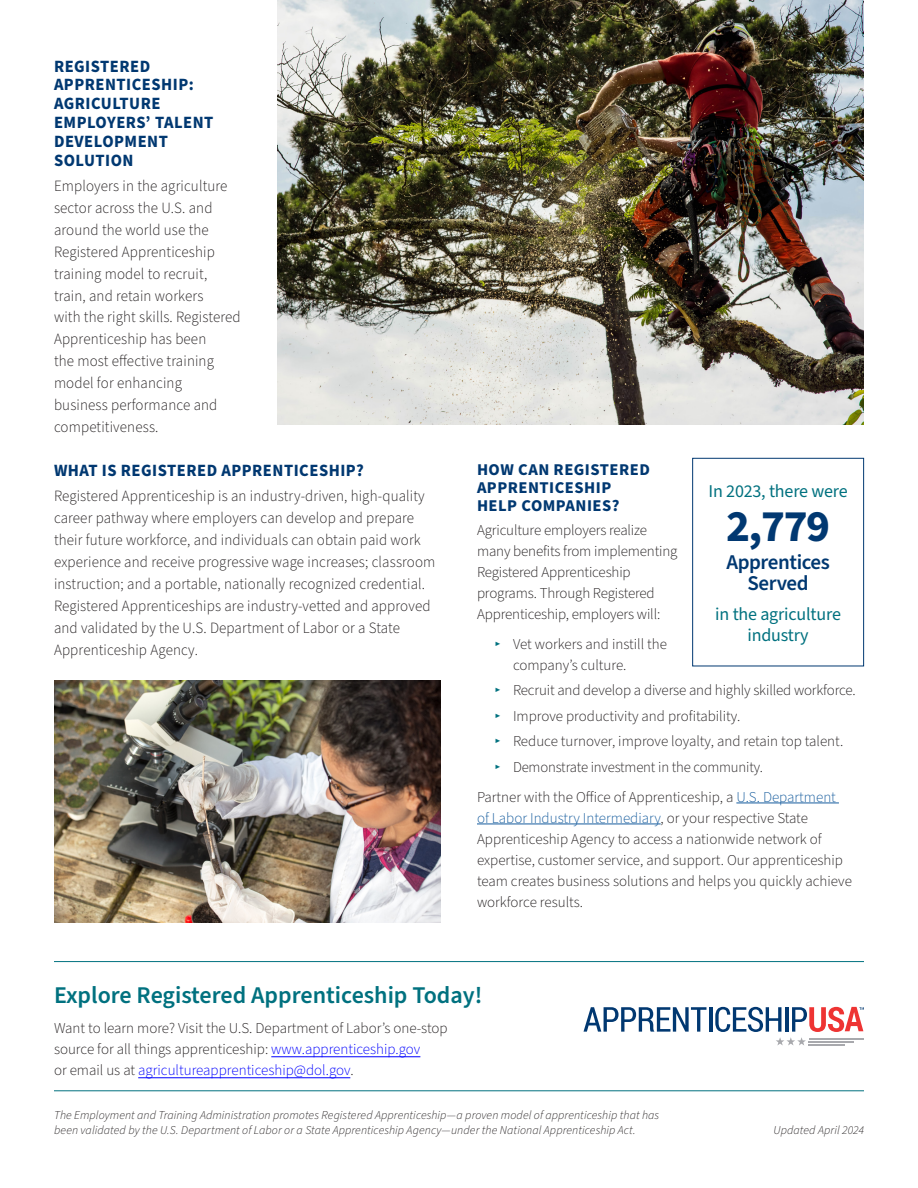
<style>
.page{position:relative;width:918px;height:1188px;background:#fff}
.page>*{position:absolute;margin:0;border:0;box-sizing:border-box;transform-origin:0 0}
.CALLOUT_Body_Boxed{font:700 45px "Source Sans Pro";color:#013871}
.BodyText1__6{font:600 24px "Source Sans Pro";color:#00717f}
.CALLOUT_Body_Boxed-2{font:600 21px/21px "Source Sans Pro";letter-spacing:-.02em;color:#013871;text-align:center}
.CALLOUT_Body_Boxed-3{font:18px/21px "Source Sans Pro";letter-spacing:-.01em;color:#00717f;text-align:center}
.t1{font:700 17.25px/18.8px "Source Sans Pro";letter-spacing:.03em;color:#013871;scale:.96 1}
.t2{font:700 16.5px/18px "Source Sans Pro";letter-spacing:.03em;color:#013871}
.BodyText1__6-2{font:300 15.6px/21.9px "Source Sans Pro";letter-spacing:.01em;color:#231f20;scale:.96 1}
.BodyText1__6-3{font:300 15px/21px "Source Sans Pro";color:#231f20}
.Footer_Sponsored_by{font:italic 300 12px/15px "Source Sans Pro";letter-spacing:.005em;color:#231f20}
.s1{font-size:15px}
.s2{font-size:9px;color:#00717f}
.s3{color:#175d9e}
.s4{color:#0000fe}
</style>
<div class="page">
<img style="left:54px;top:680px;width:387px;height:242px">
<img style="left:277px;top:0;width:587px;height:424px">
<hr style="left:736px;top:803px;width:103px;height:1px;background:#175d9e">
<hr style="left:477px;top:824px;width:184px;height:1px;background:#175d9e">
<div style="left:692px;top:458px;width:172px;height:208px;border:1px solid #013871"></div>
<hr style="left:54px;top:961px;width:810px;height:1px;background:#00717f">
<hr style="left:54px;top:1090px;width:810px;height:1px;background:#00717f">
<svg style="left:584px;top:1007px;width:122px;height:25px"></svg>
<hr style="left:709px;top:1007px;width:3px;height:25px;background:#013871">
<svg style="left:715px;top:1007px;width:149px;height:39px"></svg>
<hr style="left:271px;top:1056px;width:149px;height:1px;background:#0000fe">
<hr style="left:138px;top:1077px;width:212px;height:1px;background:#0000fe">
<h2 class="t1" style="left:54px;top:57px;width:168px">REGISTERED<br>APPRENTICESHIP:<br>AGRICULTURE<br>EMPLOYERS’ TALENT<br>DEVELOPMENT<br>SOLUTION</h2>
<p class="BodyText1__6-2" style="left:54px;top:175px;width:196px">Employers in the agriculture sector across the U.S. and around the world use the<br>Registered Apprenticeship training model to recruit, train, and retain workers<br>with the right skills. Registered<br>Apprenticeship has been<br>the most effective training model for enhancing<br>business performance and competitiveness.</p>
<h2 class="t1" style="left:54px;top:461px;width:324px">WHAT IS REGISTERED APPRENTICESHIP?</h2>
<p class="BodyText1__6-2" style="left:54px;top:486px;width:399px">Registered Apprenticeship is an industry-driven, high-quality career pathway where employers can develop and prepare their future workforce, and individuals can obtain paid work experience and receive progressive wage increases; classroom instruction; and a portable, nationally recognized credential.<br>Registered Apprenticeships are industry-vetted and approved and validated by the U.S. Department of Labor or a State Apprenticeship Agency<span class="s1">.</span></p>
<h2 class="t2" style="left:477px;top:461px;width:174px">HOW CAN REGISTERED<br>APPRENTICESHIP<br>HELP COMPANIES?</h2>
<p class="BodyText1__6-3" style="left:477px;top:520px;width:202px">Agriculture employers realize many benefits from implementing<br>Registered Apprenticeship programs. Through Registered<br>Apprenticeship, employers will:</p>
<p class="BodyText1__6-3" style="left:513px;top:634px;width:156px;text-indent:-18px"><span class="s2">▶</span> Vet workers and instill the company’s culture.</p>
<p class="BodyText1__6-3" style="left:495px;top:680px;width:362px"><span class="s2">▶</span> Recruit and develop a diverse and highly skilled workforce.</p>
<p class="BodyText1__6-3" style="left:495px;top:706px;width:247px"><span class="s2">▶</span> Improve productivity and profitability.</p>
<p class="BodyText1__6-3" style="left:495px;top:731px;width:350px"><span class="s2">▶</span> Reduce turnover, improve loyalty, and retain top talent.</p>
<p class="BodyText1__6-3" style="left:495px;top:757px;width:269px"><span class="s2">▶</span> Demonstrate investment in the community.</p>
<p class="BodyText1__6-3" style="left:477px;top:787px;width:376px">Partner with the Office of Apprenticeship, a <span class="s3">U.S. Department<br>of Labor Industry Intermediary</span>, or your respective State Apprenticeship Agency to access a nationwide network of expertise, customer service, and support. Our apprenticeship team creates business solutions and helps you quickly achieve workforce results.</p>
<p class="CALLOUT_Body_Boxed-3" style="left:709px;top:481px;width:141px">In 2023, there were</p>
<p class="CALLOUT_Body_Boxed" style="left:726px;top:496px;width:106px">2,779</p>
<p class="CALLOUT_Body_Boxed-2" style="left:726px;top:552px;width:105px">Apprentices<br>Served</p>
<p class="CALLOUT_Body_Boxed-3" style="left:715px;top:604px;width:127px">in the agriculture industry</p>
<p class="BodyText1__6" style="left:54px;top:979px;width:430px">Explore Registered Apprenticeship Today!</p>
<p class="BodyText1__6-3" style="left:54px;top:1018px;width:395px">Want to learn more? Visit the U.S. Department of Labor’s one-stop source for all things apprenticeship: <span class="s4">www.apprenticeship.gov<br></span>or email us at <span class="s4">agricultureapprenticeship@dol.gov</span>.</p>
<p class="Footer_Sponsored_by" style="left:54px;top:1108px;width:607px">The Employment and Training Administration promotes Registered Apprenticeship—a proven model of apprenticeship that has been validated by the U.S. Department of Labor or a State Apprenticeship Agency—under the National Apprenticeship Act.</p>
<p class="Footer_Sponsored_by" style="left:774px;top:1123px;width:92px">Updated April 2024</p>
</div>
